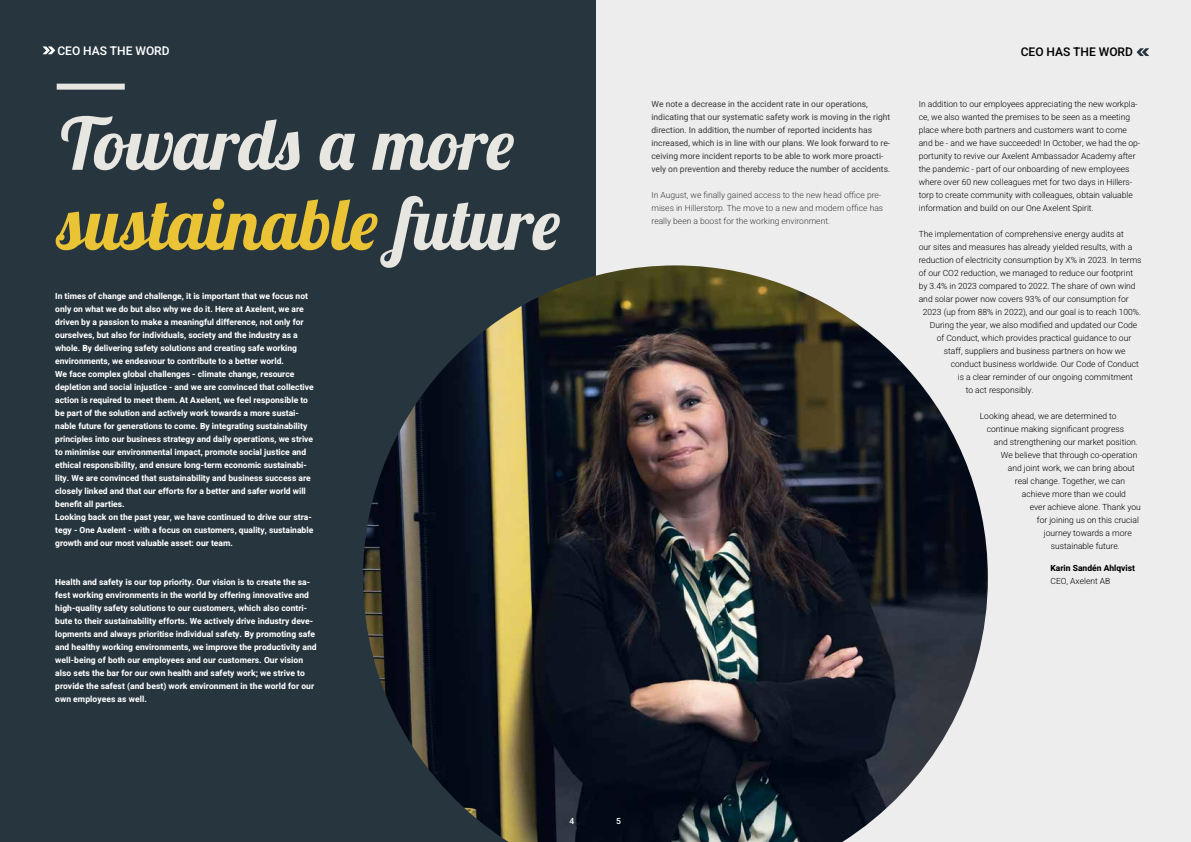
<style>
.page{position:relative;width:1191px;height:842px;background:#fff}
.page>*{position:absolute;margin:0;border:0;box-sizing:border-box;transform-origin:0 0}
.t1{font:italic 700 72px/80px "Lobster Two";color:#e7e6e1}
.t2{font:500 12px "Heebo";color:#fff}
.t3{font:500 12px "Heebo";color:#000}
.t4{font:700 8.5px/13px "Heebo";color:#fff}
.t5{font:300 8.5px/13px "Heebo";color:#000}
.t6{font:8.5px/13px "Heebo";color:#3c3c3b}
.t7{font:300 8.5px/13px "Heebo";color:#3d3d3b}
.t8{font:700 8.5px "Heebo";color:#000}
.t9{font:500 8.5px "Heebo";color:#fff}
.s1{color:#eac435}
</style>
<div class="page">
<div style="left:595px;top:0;width:596px;height:842px;background:#ededed"></div>
<div style="left:0;top:0;width:595px;height:842px;background:#27353e"></div>
<div style="left:57px;top:84px;width:68px;height:6px;background:#e7e6e1"></div>
<svg style="left:43px;top:46px;width:12px;height:8px"></svg>
<svg style="left:1136px;top:48px;width:13px;height:8px"></svg>
<img style="left:363px;top:265px;width:625px;height:577px">
<h2 class="t2" style="left:57px;top:43px;width:114px">CEO HAS THE WORD</h2>
<h2 class="t3" style="left:1020px;top:43px;width:114px">CEO HAS THE WORD</h2>
<h1 class="t1" style="left:57px;top:103px;width:504px">Towards a more <span class="s1">sustainable</span> future</h1>
<p class="t4" style="left:55px;top:289px;width:260px">In times of change and challenge, it is important that we focus not only on what we do but also why we do it. Here at Axelent, we are driven by a passion to make a meaningful difference, not only for ourselves, but also for individuals, society and the industry as a whole. By delivering safety solutions and creating safe working environments, we endeavour to contribute to a better world.<br>We face complex global challenges - climate change, resource depletion and social injustice - and we are convinced that collective action is required to meet them. At Axelent, we feel responsible to be part of the solution and actively work towards a more sustai&shy;nable future for generations to come. By integrating sustainability principles into our business strategy and daily operations, we strive to minimise our environmental impact, promote social justice and ethical responsibility, and ensure long-term economic sustainabi&shy;lity. We are convinced that sustainability and business success are closely linked and that our efforts for a better and safer world will benefit all parties.<br>Looking back on the past year, we have continued to drive our stra&shy;tegy - One Axelent - with a focus on customers, quality, sustainable growth and our most valuable asset: our team.</p>
<p class="t4" style="left:55px;top:575px;width:263px">Health and safety is our top priority. Our vision is to create the sa&shy;fest working environments in the world by offering innovative and high-quality safety solutions to our customers, which also contri&shy;bute to their sustainability efforts. We actively drive industry deve&shy;lopments and always prioritise individual safety. By promoting safe and healthy working environments, we improve the productivity and well-being of both our employees and our customers. Our vision also sets the bar for our own health and safety work; we strive to provide the safest (and best) work environment in the world for our own employees as well.</p>
<p class="t6" style="left:651px;top:97px;width:240px">We note a decrease in the accident rate in our operations, indicating that our systematic safety work is moving in the right direction. In addition, the number of reported incidents has increased, which is in line with our plans. We look forward to re&shy;ceiving more incident reports to be able to work more proacti&shy;vely on prevention and thereby reduce the number of accidents.</p>
<p class="t7" style="left:651px;top:188px;width:233px">In August, we finally gained access to the new head office pre&shy;mises in Hillerstorp. The move to a new and modern office has really been a boost for the working environment.</p>
<p class="t5" style="left:918px;top:97px;width:223px">In addition to our employees appreciating the new workpla&shy;ce, we also wanted the premises to be seen as a meeting place where both partners and customers want to come and be - and we have succeeded! In October, we had the op&shy;portunity to revive our Axelent Ambassador Academy after the pandemic - part of our onboarding of new employees where over 60 new colleagues met for two days in Hillers&shy;torp to create community with colleagues, obtain valuable information and build on our One Axelent Spirit.</p>
<p class="t5" style="left:918px;top:227px;width:207px">The implementation of comprehensive energy audits at</p>
<p class="t5" style="left:918px;top:240px;width:215px">our sites and measures has already yielded results, with a</p>
<p class="t5" style="left:918px;top:253px;width:224px">reduction of electricity consumption by X% in 2023. In terms</p>
<p class="t5" style="left:918px;top:266px;width:216px">of our CO2 reduction, we managed to reduce our footprint</p>
<p class="t5" style="left:918px;top:279px;width:218px">by 3.4% in 2023 compared to 2022. The share of own wind</p>
<p class="t5" style="left:918px;top:292px;width:211px">and solar power now covers 93% of our consumption for</p>
<p class="t5" style="left:922px;top:305px;width:220px">2023 (up from 88% in 2022), and our goal is to reach 100%.</p>
<p class="t5" style="left:929px;top:318px;width:209px">During the year, we also modified and updated our Code</p>
<p class="t5" style="left:936px;top:331px;width:196px">of Conduct, which provides practical guidance to our</p>
<p class="t5" style="left:943px;top:344px;width:183px">staff, suppliers and business partners on how we</p>
<p class="t5" style="left:950px;top:357px;width:189px">conduct business worldwide. Our Code of Conduct</p>
<p class="t5" style="left:957px;top:370px;width:177px">is a clear reminder of our ongoing commitment</p>
<p class="t5" style="left:965px;top:383px;width:69px">to act responsibly.</p>
<p class="t5" style="left:979px;top:409px;width:138px">Looking ahead, we are determined to</p>
<p class="t5" style="left:986px;top:422px;width:139px">continue making significant progress</p>
<p class="t5" style="left:993px;top:435px;width:146px">and strengthening our market position.</p>
<p class="t5" style="left:1000px;top:448px;width:138px">We believe that through co-operation</p>
<p class="t5" style="left:1007px;top:461px;width:128px">and joint work, we can bring about</p>
<p class="t5" style="left:1014px;top:474px;width:112px">real change. Together, we can</p>
<p class="t5" style="left:1021px;top:487px;width:106px">achieve more than we could</p>
<p class="t5" style="left:1029px;top:500px;width:113px">ever achieve alone. Thank you</p>
<p class="t5" style="left:1036px;top:513px;width:104px">for joining us on this crucial</p>
<p class="t5" style="left:1043px;top:526px;width:89px">journey towards a more</p>
<p class="t5" style="left:1050px;top:539px;width:70px">sustainable future.</p>
<p class="t8" style="left:1050px;top:562px;width:86px">Karin Sandén Ahlqvist</p>
<p class="t5" style="left:1050px;top:574px;width:61px">CEO, Axelent AB</p>
<p class="t9" style="left:569px;top:815px;width:6px">4</p>
<p class="t9" style="left:616px;top:815px;width:6px">5</p>
</div>
